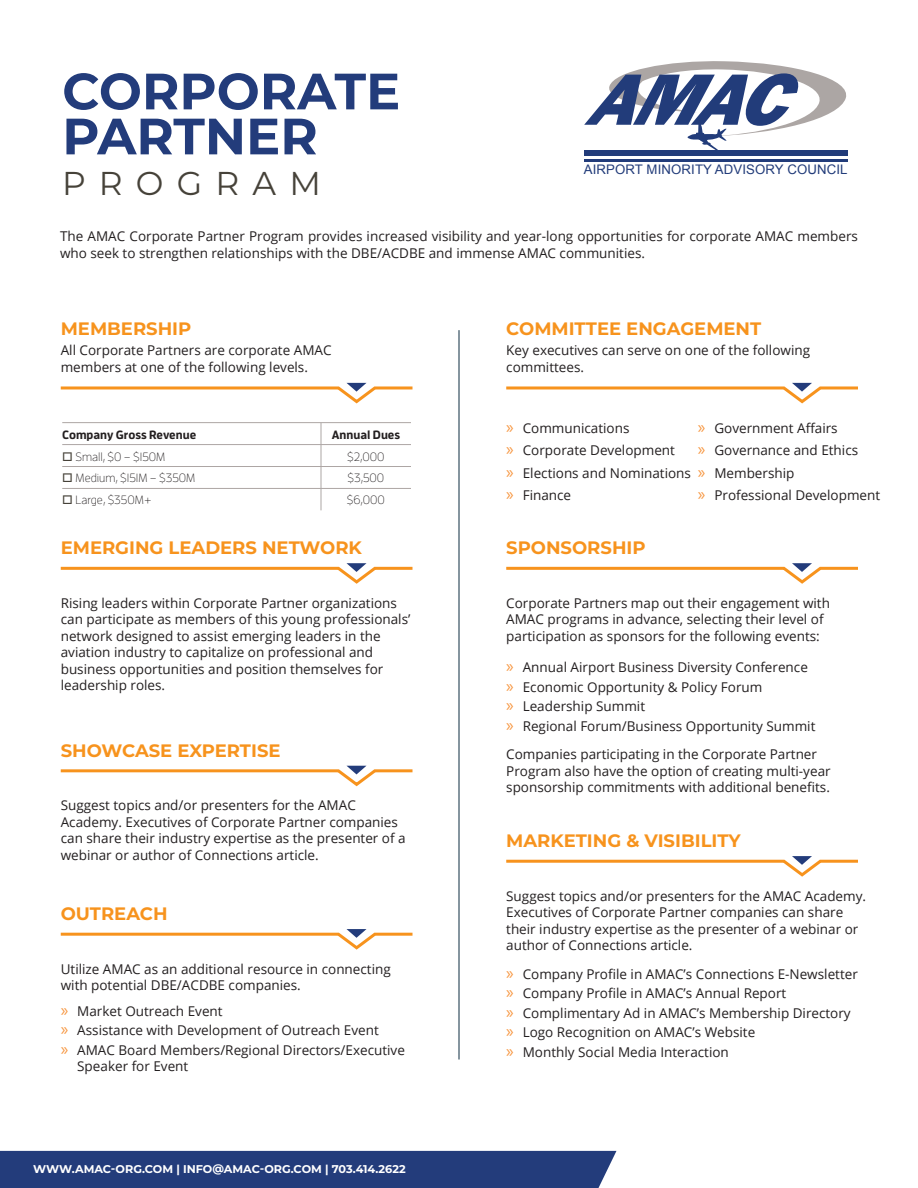
<style>
.page{position:relative;width:918px;height:1188px;background:#fff}
.page>*{position:absolute;margin:0;border:0;box-sizing:border-box;transform-origin:0 0}
.t1{font:700 51px/45px "Montserrat";color:#233c7b}
.t2{font:33px "Montserrat";letter-spacing:.4em;color:#464239}
.t3{font:700 18px "Montserrat";color:#f7931d}
.t4{font:13.5px/16.5px "Open Sans";color:#231f20}
.t5{font:13.2px "Arial";letter-spacing:.01em;color:#223c7a}
.t6{font:300 12px "Enzo OT";color:#231f20}
.t7{font:700 12px "Enzo OT";color:#231f20}
.t8{font:700 11.25px "Montserrat";color:#fff}
.s1{color:#464239}
.s2{font-family:"Myriad Pro";font-size:18px;color:#f79640}
</style>
<div class="page">
<div style="left:0;top:1151px;width:616px;height:37px;background:#233c7b"></div>
<hr style="left:62px;top:466px;width:259px;height:1px;background:#ada6a4">
<hr style="left:321px;top:466px;width:90px;height:1px;background:#ada6a4">
<hr style="left:62px;top:488px;width:259px;height:1px;background:#ada6a4">
<hr style="left:321px;top:488px;width:90px;height:1px;background:#ada6a4">
<svg style="left:321px;top:423px;width:1px;height:87px"></svg>
<hr style="left:62px;top:422px;width:259px;height:1px;background:#ada6a4">
<hr style="left:321px;top:422px;width:90px;height:1px;background:#ada6a4">
<hr style="left:62px;top:444px;width:259px;height:1px;background:#ada6a4">
<hr style="left:321px;top:444px;width:90px;height:1px;background:#ada6a4">
<svg style="left:60px;top:383px;width:353px;height:21px"></svg>
<svg style="left:60px;top:563px;width:353px;height:21px"></svg>
<svg style="left:60px;top:766px;width:353px;height:21px"></svg>
<svg style="left:60px;top:929px;width:353px;height:21px"></svg>
<svg style="left:506px;top:856px;width:352px;height:21px"></svg>
<svg style="left:506px;top:563px;width:352px;height:21px"></svg>
<svg style="left:506px;top:383px;width:352px;height:21px"></svg>
<div style="left:584px;top:150px;width:264px;height:6px;background:#223c7a"></div>
<hr style="left:584px;top:160px;width:264px;height:2px;background:#223c7a">
<svg style="left:584px;top:61px;width:263px;height:89px"></svg>
<p class="t1" style="left:62px;top:66px;width:340px">CORPORATE<br>PARTNER</p>
<p class="t2" style="left:62px;top:160px;width:260px">PROGRAM</p>
<p class="t4" style="left:60px;top:228px;width:799px">The AMAC Corporate Partner Program provides increased visibility and year-long opportunities for corporate AMAC members who seek to strengthen relationships with the DBE/ACDBE and immense AMAC communities.</p>
<p class="t5" style="left:584px;top:161px;width:265px">AIRPORT MINORITY ADVISORY COUNCIL</p>
<p class="t3" style="left:61px;top:316px;width:132px">MEMBERSHIP</p>
<p class="t4" style="left:61px;top:342px;width:272px">All Corporate Partners are corporate AMAC members at one of the following levels.</p>
<p class="t7" style="left:62px;top:427px;width:136px">Company Gross Revenue</p>
<p class="t7" style="left:332px;top:427px;width:70px">Annual Dues</p>
<p class="t6" style="left:62px;top:449px;width:105px"><span class="s1">□</span> Small, $0 – $150M</p>
<p class="t6" style="left:347px;top:449px;width:39px">$2,000</p>
<p class="t6" style="left:62px;top:471px;width:135px"><span class="s1">□</span> Medium, $151M – $350M</p>
<p class="t6" style="left:348px;top:471px;width:38px">$3,500</p>
<p class="t6" style="left:62px;top:493px;width:91px"><span class="s1">□</span> Large, $350M+</p>
<p class="t6" style="left:347px;top:493px;width:40px">$6,000</p>
<p class="t3" style="left:61px;top:535px;width:303px">EMERGING LEADERS NETWORK</p>
<p class="t4" style="left:61px;top:594px;width:351px">Rising leaders within Corporate Partner organizations can participate as members of this young professionals’ network designed to assist emerging leaders in the aviation industry to capitalize on professional and business opportunities and position themselves for leadership roles.</p>
<p class="t3" style="left:61px;top:738px;width:221px">SHOWCASE EXPERTISE</p>
<p class="t4" style="left:61px;top:797px;width:346px">Suggest topics and/or presenters for the AMAC Academy. Executives of Corporate Partner companies can share their industry expertise as the presenter of a webinar or author of Connections article.</p>
<p class="t3" style="left:61px;top:901px;width:108px">OUTREACH</p>
<p class="t4" style="left:61px;top:960px;width:332px">Utilize AMAC as an additional resource in connecting with potential DBE/ACDBE companies.</p>
<p class="t4" style="left:61px;top:1002px;width:163px"><span class="s2">»</span> Market Outreach Event</p>
<p class="t4" style="left:61px;top:1022px;width:320px"><span class="s2">»</span> Assistance with Development of Outreach Event</p>
<p class="t4" style="left:77px;top:1041px;width:329px;text-indent:-16px"><span class="s2">»</span> AMAC Board Members/Regional Directors/Executive<br>Speaker for Event</p>
<p class="t8" style="left:33px;top:1161px;width:374px">WWW.AMAC-ORG.COM | INFO@AMAC-ORG.COM | 703.414.2622</p>
<p class="t3" style="left:506px;top:316px;width:257px">COMMITTEE ENGAGEMENT</p>
<p class="t4" style="left:506px;top:342px;width:305px">Key executives can serve on one of the following committees.</p>
<p class="t4" style="left:698px;top:419px;width:141px"><span class="s2">»</span> Government Affairs</p>
<p class="t4" style="left:698px;top:442px;width:162px"><span class="s2">»</span> Governance and Ethics</p>
<p class="t4" style="left:698px;top:464px;width:98px"><span class="s2">»</span> Membership</p>
<p class="t4" style="left:698px;top:487px;width:184px"><span class="s2">»</span> Professional Development</p>
<p class="t4" style="left:506px;top:419px;width:125px"><span class="s2">»</span> Communications</p>
<p class="t4" style="left:506px;top:442px;width:170px"><span class="s2">»</span> Corporate Development</p>
<p class="t4" style="left:506px;top:464px;width:186px"><span class="s2">»</span> Elections and Nominations</p>
<p class="t4" style="left:506px;top:487px;width:66px"><span class="s2">»</span> Finance</p>
<p class="t3" style="left:506px;top:535px;width:141px">SPONSORSHIP</p>
<p class="t4" style="left:506px;top:594px;width:325px">Corporate Partners map out their engagement with<br>AMAC programs in advance, selecting their level of participation as sponsors for the following events:</p>
<p class="t4" style="left:506px;top:659px;width:303px"><span class="s2">»</span> Annual Airport Business Diversity Conference</p>
<p class="t4" style="left:506px;top:678px;width:258px"><span class="s2">»</span> Economic Opportunity &amp; Policy Forum</p>
<p class="t4" style="left:506px;top:698px;width:140px"><span class="s2">»</span> Leadership Summit</p>
<p class="t4" style="left:506px;top:717px;width:311px"><span class="s2">»</span> Regional Forum/Business Opportunity Summit</p>
<p class="t4" style="left:506px;top:746px;width:326px">Companies participating in the Corporate Partner<br>Program also have the option of creating multi-year sponsorship commitments with additional benefits.</p>
<p class="t3" style="left:506px;top:828px;width:236px">MARKETING &amp; VISIBILITY</p>
<p class="t4" style="left:506px;top:887px;width:361px">Suggest topics and/or presenters for the AMAC Academy.<br>Executives of Corporate Partner companies can share their industry expertise as the presenter of a webinar or author of Connections article.</p>
<p class="t4" style="left:506px;top:965px;width:353px"><span class="s2">»</span> Company Profile in AMAC’s Connections E-Newsletter</p>
<p class="t4" style="left:506px;top:985px;width:282px"><span class="s2">»</span> Company Profile in AMAC’s Annual Report</p>
<p class="t4" style="left:506px;top:1004px;width:346px"><span class="s2">»</span> Complimentary Ad in AMAC’s Membership Directory</p>
<p class="t4" style="left:506px;top:1024px;width:250px"><span class="s2">»</span> Logo Recognition on AMAC’s Website</p>
<p class="t4" style="left:506px;top:1043px;width:224px"><span class="s2">»</span> Monthly Social Media Interaction</p>
</div>
